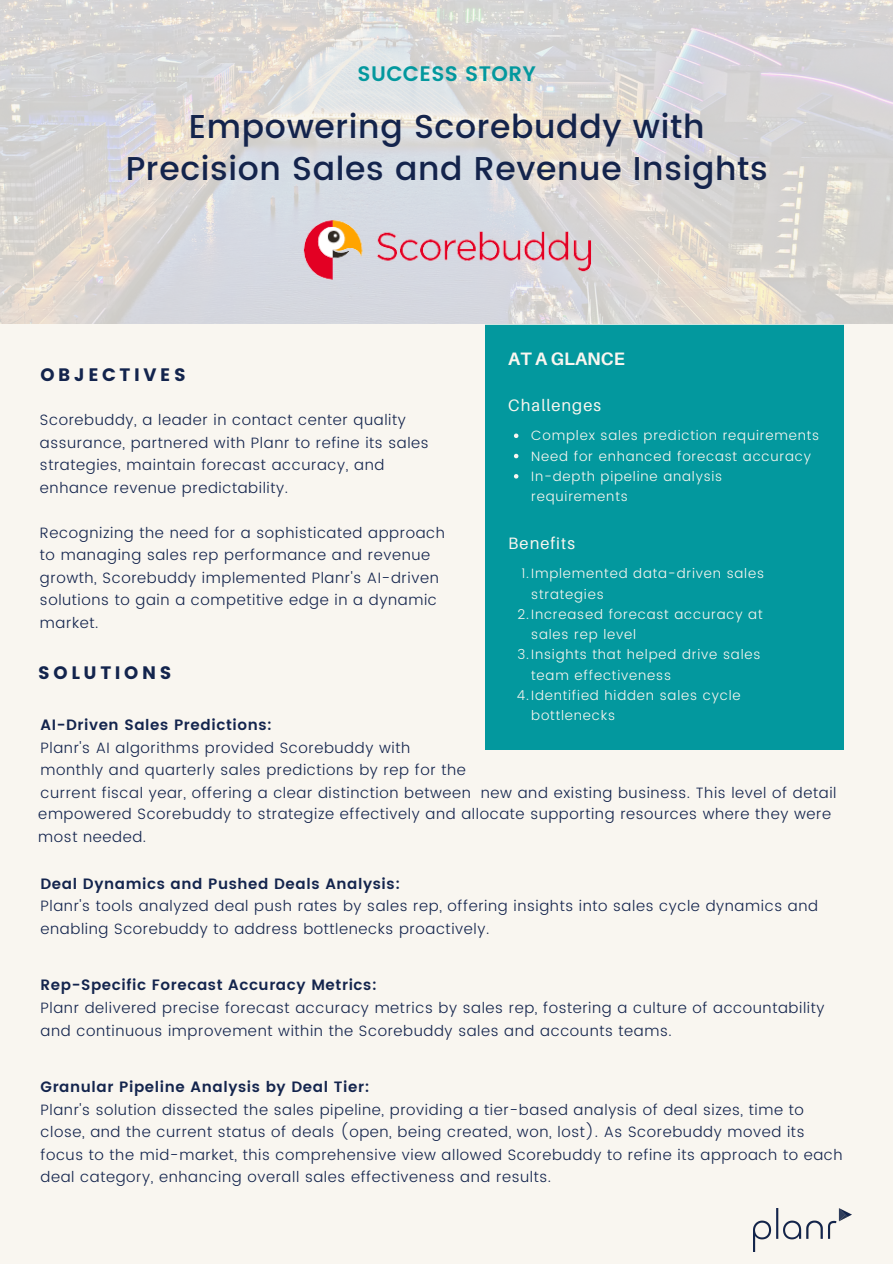
<style>
.page{position:relative;width:893px;height:1264px;background:#fff}
.page>*{position:absolute;margin:0;border:0;box-sizing:border-box;transform-origin:0 0}
.t1{font:500 33px/42.8px "Poppins";letter-spacing:.02em;color:#14244c;text-align:center}
.t2{font:600 21px "Poppins";letter-spacing:.02em;color:#03989e}
.t3{font:18px "Poppins";letter-spacing:.2em;color:#13244d}
.t4{font:700 18px "Aileron";color:#f9f6f0}
.t5{font:16.5px "Aileron";letter-spacing:.06em;color:#f9f6f0}
.t6{font:300 15px/22.5px "Poppins";letter-spacing:.04em;color:#13244d}
.t7{font:600 15px "Poppins";letter-spacing:.04em;color:#13244d}
.t8{font:300 13.5px/20.2px "Poppins";letter-spacing:.06em;color:#f9f6f0}
</style>
<div class="page">
<div style="left:0;top:0;width:892px;height:1263px;background:#f9f6f0"></div>
<div style="left:485px;top:324px;width:359px;height:425px;background:#03989e"></div>
<svg style="left:0;top:0;width:892px;height:324px;background:#dad8d7"></svg>
<img style="left:753px;top:1208px;width:98px;height:43px">
<img style="left:302px;top:212px;width:289px;height:76px">
<svg style="left:514px;top:433px;width:4px;height:5px"></svg>
<svg style="left:514px;top:454px;width:4px;height:4px"></svg>
<svg style="left:514px;top:474px;width:4px;height:4px"></svg>
<h1 class="t2" style="left:357px;top:61px;width:180px">SUCCESS STORY</h1>
<h2 class="t1" style="left:126px;top:105px;width:643px">Empowering Scorebuddy with<br>Precision Sales and Revenue Insights</h2>
<p class="t3" style="left:41px;top:364px;width:147px">OBJECTIVES</p>
<p class="t4" style="left:508px;top:347px;width:118px">AT A GLANCE</p>
<p class="t5" style="left:508px;top:395px;width:94px">Challenges</p>
<h3 class="t6" style="left:40px;top:409px;width:390px">Scorebuddy, a leader in contact center quality assurance, partnered with Planr to refine its sales strategies, maintain forecast accuracy, and enhance revenue predictability.</h3>
<p class="t6" style="left:40px;top:521px;width:406px">Recognizing the need for a sophisticated approach to managing sales rep performance and revenue growth, Scorebuddy implemented Planr's AI-driven solutions to gain a competitive edge in a dynamic market.</p>
<h4 class="t8" style="left:531px;top:425px;width:289px">Complex sales prediction requirements</h4>
<p class="t8" style="left:531px;top:446px;width:281px">Need for enhanced forecast accuracy</p>
<p class="t8" style="left:531px;top:466px;width:192px">In-depth pipeline analysis requirements</p>
<p class="t5" style="left:508px;top:533px;width:68px">Benefits</p>
<h3 class="t8" style="left:531px;top:563px;width:234px;text-indent:-10px">1.Implemented data-driven sales strategies</h3>
<h4 class="t8" style="left:531px;top:604px;width:233px;text-indent:-14px">2.Increased forecast accuracy at sales rep level</h4>
<p class="t8" style="left:531px;top:644px;width:231px;text-indent:-14px">3.Insights that helped drive sales team effectiveness</p>
<p class="t8" style="left:531px;top:685px;width:211px;text-indent:-14px">4.Identified hidden sales cycle bottlenecks</p>
<h3 class="t3" style="left:38px;top:661px;width:134px">SOLUTIONS</h3>
<p class="t7" style="left:41px;top:716px;width:233px">AI-Driven Sales Predictions:</p>
<p class="t6" style="left:41px;top:736px;width:432px">Planr's AI algorithms provided Scorebuddy with monthly and quarterly sales predictions by rep for the current fiscal year, offering a clear distinction between</p>
<p class="t6" style="left:480px;top:781px;width:357px">new and existing business. This level of detail</p>
<p class="t6" style="left:38px;top:802px;width:794px">empowered Scorebuddy to strategize effectively and allocate supporting resources where they were most needed.</p>
<p class="t7" style="left:41px;top:874px;width:361px">Deal Dynamics and Pushed Deals Analysis:</p>
<p class="t6" style="left:41px;top:894px;width:779px">Planr's tools analyzed deal push rates by sales rep, offering insights into sales cycle dynamics and enabling Scorebuddy to address bottlenecks proactively.</p>
<p class="t7" style="left:41px;top:976px;width:337px">Rep-Specific Forecast Accuracy Metrics:</p>
<p class="t6" style="left:41px;top:996px;width:785px">Planr delivered precise forecast accuracy metrics by sales rep, fostering a culture of accountability and continuous improvement within the Scorebuddy sales and accounts teams.</p>
<p class="t7" style="left:41px;top:1078px;width:330px">Granular Pipeline Analysis by Deal Tier:</p>
<p class="t6" style="left:41px;top:1098px;width:803px">Planr's solution dissected the sales pipeline, providing a tier-based analysis of deal sizes, time to close, and the current status of deals (open, being created, won, lost). As Scorebuddy moved its focus to the mid-market, this comprehensive view allowed Scorebuddy to refine its approach to each deal category, enhancing overall sales effectiveness and results.</p>
</div>
